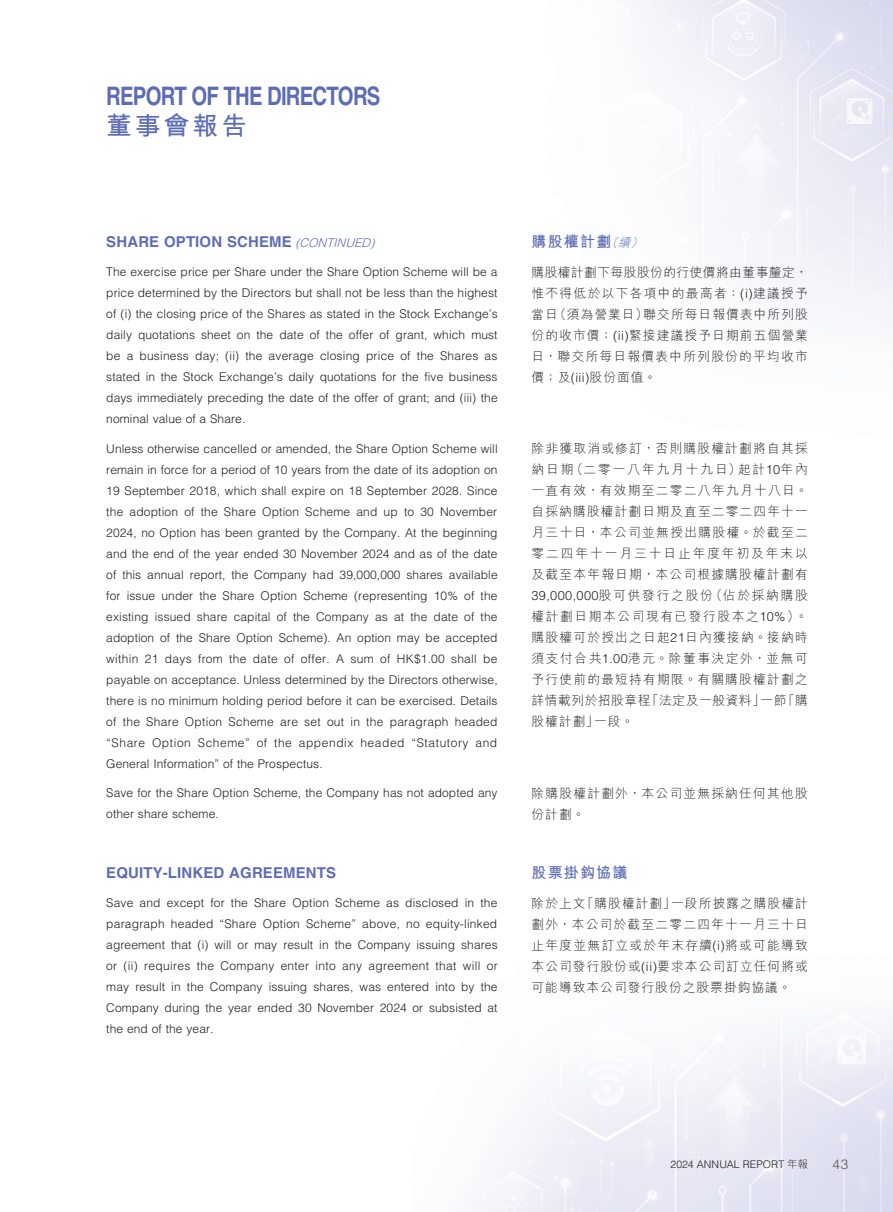
<style>
.page{position:relative;width:893px;height:1212px;background:#fff}
.page>*{position:absolute;margin:0;border:0;box-sizing:border-box;transform-origin:0 0}
.t1{font:700 25.5px "Helvetica LT Std";letter-spacing:-.04em;color:#5d6db4;scale:.8 1}
.t2{font:700 25.5px "M Hei HK";letter-spacing:.13em;color:#5d6db4}
.t3{font:700 15px "Helvetica LT Std";letter-spacing:.01em;color:#5d6db4}
.t4{font:700 15px "M Hei HK";letter-spacing:.08em;color:#5d6db4}
.t5{font:300 13.5px "Helvetica LT Std";color:#57585a}
.t6{font:300 12.75px/21px "M Hei HK";letter-spacing:.085em;color:#231f20;text-align:justify}
.t7{font:300 12px/21px "Helvetica LT Std";letter-spacing:.01em;color:#231f20;text-align:justify}
.t8{font:300 10.5px "Helvetica LT Std";letter-spacing:.015em;color:#231f20}
.s1{font-weight:300;font-style:italic;font-size:12px}
.s2{font-family:"Helvetica LT Std"}
.s3{font-family:"M Hei HK"}
</style>
<div class="page">
<img style="left:486px;top:0;width:407px;height:1212px">
<h1 class="t1" style="left:106px;top:80px;width:344px">REPORT OF THE DIRECTORS</h1>
<h1 class="t2" style="left:106px;top:107px;width:142px">董事會報告</h1>
<p class="t3" style="left:106px;top:232px;width:273px">SHARE OPTION SCHEME <span class="s1">(CONTINUED)</span></p>
<p class="t7" style="left:106px;top:261px;width:393px">The exercise price per Share under the Share Option Scheme will be a price determined by the Directors but shall not be less than the highest of (i) the closing price of the Shares as stated in the Stock Exchange’s daily quotations sheet on the date of the offer of grant, which must be a business day; (ii) the average closing price of the Shares as stated in the Stock Exchange’s daily quotations for the five business days immediately preceding the date of the offer of grant; and (iii) the nominal value of a Share.</p>
<p class="t7" style="left:106px;top:438px;width:393px">Unless otherwise cancelled or amended, the Share Option Scheme will remain in force for a period of 10 years from the date of its adoption on 19 September 2018, which shall expire on 18 September 2028. Since the adoption of the Share Option Scheme and up to 30 November 2024, no Option has been granted by the Company. At the beginning and the end of the year ended 30 November 2024 and as of the date of this annual report, the Company had 39,000,000 shares available for issue under the Share Option Scheme (representing 10% of the existing issued share capital of the Company as at the date of the adoption of the Share Option Scheme). An option may be accepted within 21 days from the date of offer. A sum of HK$1.00 shall be payable on acceptance. Unless determined by the Directors otherwise, there is no minimum holding period before it can be exercised. Details of the Share Option Scheme are set out in the paragraph headed “Share Option Scheme” of the appendix headed “Statutory and General Information” of the Prospectus.</p>
<p class="t7" style="left:106px;top:782px;width:393px">Save for the Share Option Scheme, the Company has not adopted any other share scheme.</p>
<p class="t3" style="left:106px;top:863px;width:231px">EQUITY-LINKED AGREEMENTS</p>
<p class="t7" style="left:106px;top:892px;width:393px">Save and except for the Share Option Scheme as disclosed in the paragraph headed “Share Option Scheme” above, no equity-linked agreement that (i) will or may result in the Company issuing shares or (ii) requires the Company enter into any agreement that will or may result in the Company issuing shares, was entered into by the Company during the year ended 30 November 2024 or subsisted at the end of the year.</p>
<p class="t4" style="left:531px;top:231px;width:116px">購股權計劃<span class="s1">（續）</span></p>
<p class="t6" style="left:531px;top:261px;width:278px">購股權計劃下每股股份的行使價將由董事釐定，惟不得低於以下各項中的最高者：<span class="s2">(i)</span>建議授予當日（須為營業日）聯交所每日報價表中所列股份的收市價；<span class="s2">(ii)</span>緊接建議授予日期前五個營業日，聯交所每日報價表中所列股份的平均收市價；及<span class="s2">(iii)</span>股份面值。</p>
<p class="t6" style="left:531px;top:438px;width:278px">除非獲取消或修訂，否則購股權計劃將自其採納日期（二零一八年九月十九日）起計<span class="s2">10</span>年內一直有效，有效期至二零二八年九月十八日。自採納購股權計劃日期及直至二零二四年十一月三十日，本公司並無授出購股權。於截至二零二四年十一月三十日止年度年初及年末以及截至本年報日期，本公司根據購股權計劃有<span class="s2">39,000,000</span>股可供發行之股份（佔於採納購股權計劃日期本公司現有已發行股本之<span class="s2">10%</span>）。購股權可於授出之日起<span class="s2">21</span>日內獲接納。接納時須支付合共<span class="s2">1.00</span>港元。除董事決定外，並無可予行使前的最短持有期限。有關購股權計劃之詳情載列於招股章程「法定及一般資料」一節「購股權計劃」一段。</p>
<p class="t6" style="left:531px;top:782px;width:278px">除購股權計劃外，本公司並無採納任何其他股份計劃。</p>
<p class="t4" style="left:531px;top:862px;width:97px">股票掛鈎協議</p>
<p class="t6" style="left:531px;top:892px;width:278px">除於上文「購股權計劃」一段所披露之購股權計劃外，本公司於截至二零二四年十一月三十日止年度並無訂立或於年末存續<span class="s2">(i)</span>將或可能導致本公司發行股份或<span class="s2">(ii)</span>要求本公司訂立任何將或可能導致本公司發行股份之股票掛鈎協議。</p>
<p class="t8" style="left:670px;top:1158px;width:139px">2024 ANNUAL REPORT <span class="s3">年報</span></p>
<p class="t5" style="left:832px;top:1155px;width:17px">43</p>
</div>
